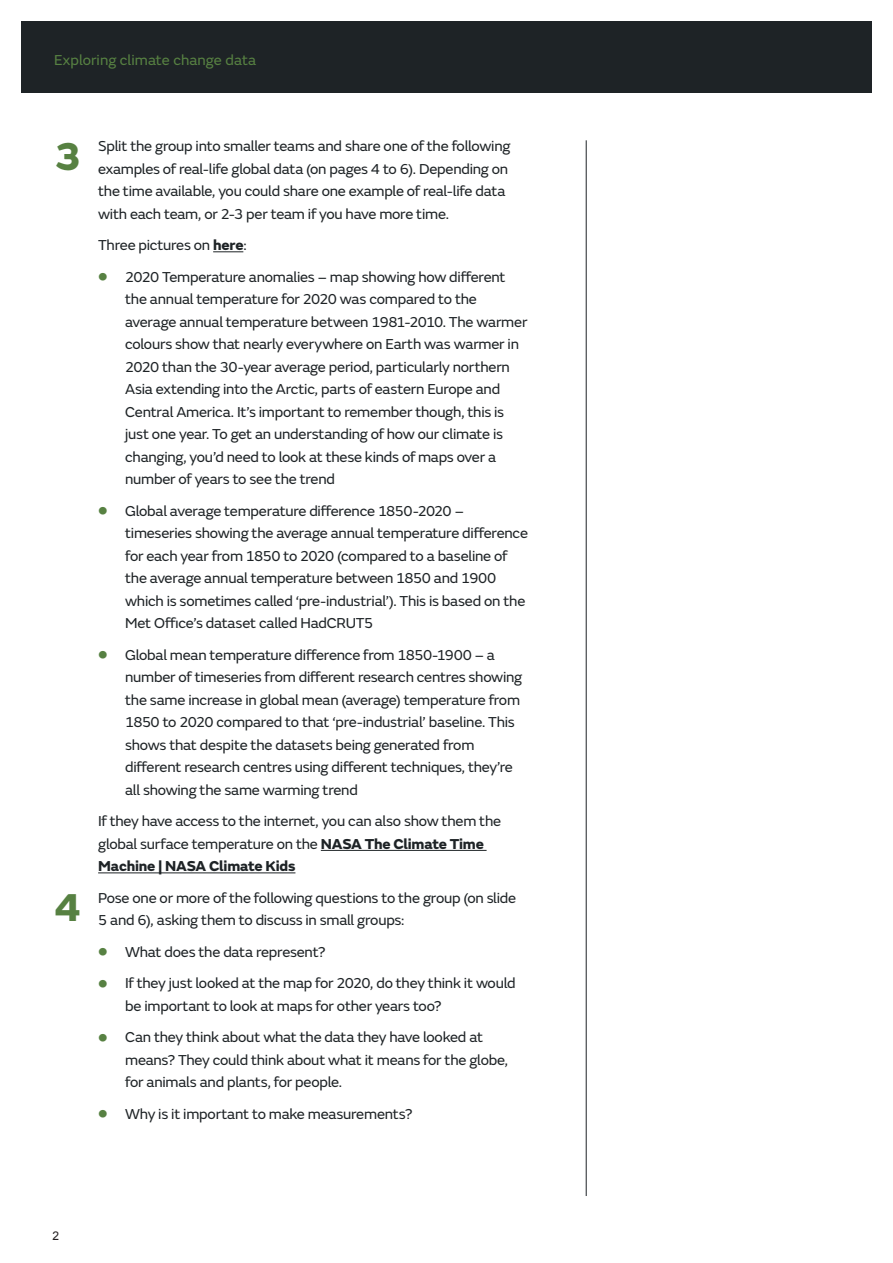
<style>
.page{position:relative;width:893px;height:1263px;background:#fff}
.page>*{position:absolute;margin:0;border:0;box-sizing:border-box;transform-origin:0 0}
.t1{font:800 40.5px "FS Emeric";color:#578142}
.MO_Lesson_plan_bulle{font:15px/22.5px "FS Emeric";letter-spacing:-.015em;color:#1e2326}
.MO_Lesson_plan_cover{font:15px "FS Emeric";letter-spacing:.005em;color:#578142}
.t2{font:12px "Arial";color:#231f20}
.s1{font-weight:800}
.s2{font-family:"Arial";font-weight:700;font-size:27px;color:#578142}
</style>
<div class="page">
<div style="left:21px;top:21px;width:851px;height:71px;background:#1e2326"></div>
<hr style="left:586px;top:140px;width:1px;height:1056px;background:#1e2326">
<hr style="left:213px;top:251px;width:30px;height:1px;background:#1e2326">
<hr style="left:321px;top:850px;width:166px;height:1px;background:#1e2326">
<hr style="left:98px;top:872px;width:197px;height:1px;background:#1e2326">
<p class="MO_Lesson_plan_cover" style="left:54px;top:49px;width:204px">Exploring climate change data</p>
<p class="t1" style="left:54px;top:124px;width:29px">3</p>
<p class="t1" style="left:54px;top:874px;width:29px">4</p>
<p class="MO_Lesson_plan_bulle" style="left:98px;top:134px;width:414px">Split the group into smaller teams and share one of the following examples of real-life global data (on pages 4 to 6). Depending on the time available, you could share one example of real-life data with each team, or 2-3 per team if you have more time.</p>
<p class="MO_Lesson_plan_bulle" style="left:98px;top:233px;width:150px">Three pictures on <span class="s1">here</span>:</p>
<p class="MO_Lesson_plan_bulle" style="left:125px;top:265px;width:404px;text-indent:-27px"><span class="s2">•</span> 2020 Temperature anomalies – map showing how different the annual temperature for 2020 was compared to the average annual temperature between 1981-2010. The warmer colours show that nearly everywhere on Earth was warmer in 2020 than the 30-year average period, particularly northern Asia extending into the Arctic, parts of eastern Europe and Central America. It’s important to remember though, this is just one year. To get an understanding of how our climate is changing, you’d need to look at these kinds of maps over a number of years to see the trend</p>
<p class="MO_Lesson_plan_bulle" style="left:125px;top:499px;width:404px;text-indent:-27px"><span class="s2">•</span> Global average temperature difference 1850-2020 – timeseries showing the average annual temperature difference for each year from 1850 to 2020 (compared to a baseline of the average annual temperature between 1850 and 1900 which is sometimes called ‘pre-industrial’). This is based on the Met Office’s dataset called HadCRUT5</p>
<p class="MO_Lesson_plan_bulle" style="left:125px;top:643px;width:399px;text-indent:-27px"><span class="s2">•</span> Global mean temperature difference from 1850-1900 – a number of timeseries from different research centres showing the same increase in global mean (average) temperature from 1850 to 2020 compared to that ‘pre-industrial’ baseline. This shows that despite the datasets being generated from different research centres using different techniques, they’re all showing the same warming trend</p>
<p class="MO_Lesson_plan_bulle" style="left:98px;top:809px;width:405px">If they have access to the internet, you can also show them the global surface temperature on the <span class="s1">NASA The Climate Time<br>Machine | NASA Climate Kids</span></p>
<p class="MO_Lesson_plan_bulle" style="left:98px;top:886px;width:420px">Pose one or more of the following questions to the group (on slide<br>5 and 6), asking them to discuss in small groups:</p>
<p class="MO_Lesson_plan_bulle" style="left:98px;top:940px;width:229px"><span class="s2">•</span> What does the data represent?</p>
<p class="MO_Lesson_plan_bulle" style="left:125px;top:971px;width:392px;text-indent:-27px"><span class="s2">•</span> If they just looked at the map for 2020, do they think it would be important to look at maps for other years too?</p>
<p class="MO_Lesson_plan_bulle" style="left:125px;top:1025px;width:384px;text-indent:-27px"><span class="s2">•</span> Can they think about what the data they have looked at means? They could think about what it means for the globe, for animals and plants, for people.</p>
<p class="MO_Lesson_plan_bulle" style="left:98px;top:1102px;width:316px"><span class="s2">•</span> Why is it important to make measurements?</p>
<p class="t2" style="left:52px;top:1228px;width:8px">2</p>
</div>
